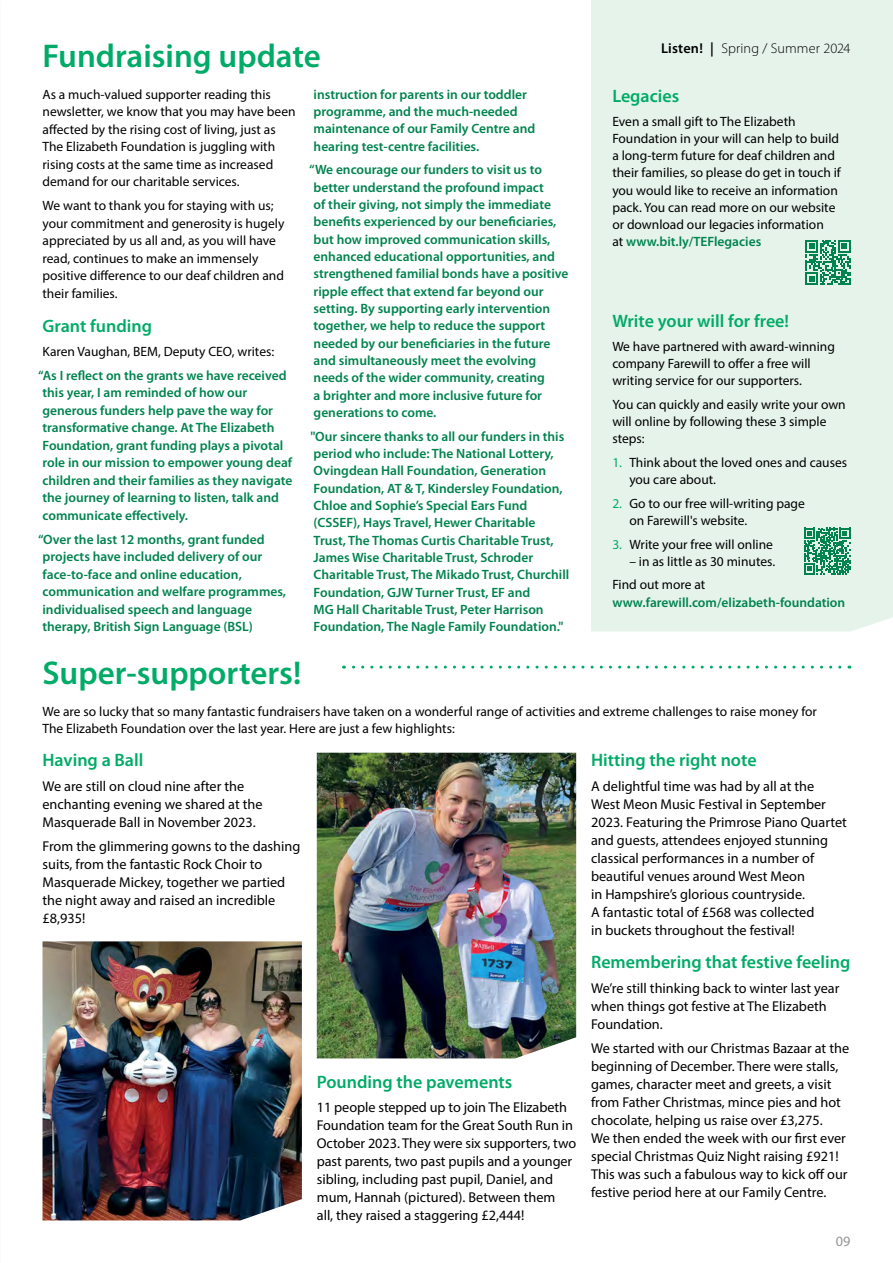
<style>
.page{position:relative;width:893px;height:1263px;background:#fff}
.page>*{position:absolute;margin:0;border:0;box-sizing:border-box;transform-origin:0 0}
.t1{font:600 33px "Myriad Pro";color:#00ab67}
.t2{font:600 18px "Myriad Pro";color:#00ab67}
.t3{font:14.25px/18px "Myriad Pro";color:#000}
.t4{font:300 14.25px "Myriad Pro";letter-spacing:.005em;color:#000}
.t5{font:14.25px "Myriad Pro";color:#939598}
.t6{font:600 13.5px/17.4px "Myriad Pro";color:#00834e}
.t7{font:13.5px/17.2px "Myriad Pro";color:#000}
.s1{font-weight:600}
.s2{font-weight:600;color:#00834e}
.s3{color:#00ab67}
</style>
<div class="page">
<div style="left:591px;top:0;width:302px;height:631px;background:#e6f3eb"></div>
<img style="left:43px;top:941px;width:259px;height:279px">
<img style="left:317px;top:753px;width:259px;height:305px">
<svg style="left:343px;top:666px;width:497px;height:3px"></svg>
<svg style="left:805px;top:240px;width:45px;height:45px;background:#5baf8c"></svg>
<svg style="left:804px;top:528px;width:46px;height:46px;background:#4ea983"></svg>
<h1 class="t1" style="left:43px;top:35px;width:280px">Fundraising update</h1>
<p class="t7" style="left:43px;top:85px;width:255px">As a much-valued supporter reading this newsletter, we know that you may have been affected by the rising cost of living, just as The Elizabeth Foundation is juggling with rising costs at the same time as increased demand for our charitable services.</p>
<p class="t7" style="left:43px;top:197px;width:243px">We want to thank you for staying with us; your commitment and generosity is hugely appreciated by us all and, as you will have read, continues to make an immensely positive difference to our deaf children and their families.</p>
<h2 class="t2" style="left:43px;top:314px;width:111px">Grant funding</h2>
<p class="t7" style="left:43px;top:342px;width:233px">Karen Vaughan, BEM, Deputy CEO, writes:</p>
<p class="t6" style="left:43px;top:366px;width:251px;text-indent:-4px">“As I reflect on the grants we have received this year, I am reminded of how our generous funders help pave the way for transformative change. At The Elizabeth Foundation, grant funding plays a pivotal role in our mission to empower young deaf children and their families as they navigate the journey of learning to listen, talk and communicate effectively.</p>
<p class="t6" style="left:43px;top:530px;width:245px;text-indent:-4px">“Over the last 12 months, grant funded projects have included delivery of our face-to-face and online education, communication and welfare programmes, individualised speech and language therapy, British Sign Language (BSL)</p>
<p class="t6" style="left:314px;top:85px;width:223px">instruction for parents in our toddler programme, and the much-needed maintenance of our Family Centre and hearing test-centre facilities.</p>
<p class="t6" style="left:314px;top:161px;width:256px;text-indent:-4px">“We encourage our funders to visit us to better understand the profound impact<br>of their giving, not simply the immediate benefits experienced by our beneficiaries, but how improved communication skills, enhanced educational opportunities, and strengthened familial bonds have a positive ripple effect that extend far beyond our setting. By supporting early intervention together, we help to reduce the support needed by our beneficiaries in the future and simultaneously meet the evolving needs of the wider community, creating<br>a brighter and more inclusive future for generations to come.</p>
<p class="t6" style="left:310px;top:427px;width:260px">"Our sincere thanks to all our funders in this period who include: The National Lottery, Ovingdean Hall Foundation, Generation Foundation, AT &amp; T, Kindersley Foundation, Chloe and Sophie’s Special Ears Fund (CSSEF), Hays Travel, Hewer Charitable<br>Trust, The Thomas Curtis Charitable Trust, James Wise Charitable Trust, Schroder Charitable Trust, The Mikado Trust, Churchill Foundation, GJW Turner Trust, EF and<br>MG Hall Charitable Trust, Peter Harrison Foundation, The Nagle Family Foundation."</p>
<p class="t4" style="left:661px;top:40px;width:191px"><span class="s1">Listen! |</span> Spring / Summer 2024</p>
<h2 class="t2" style="left:612px;top:84px;width:68px">Legacies</h2>
<p class="t7" style="left:612px;top:112px;width:230px">Even a small gift to The Elizabeth Foundation in your will can help to build a long-term future for deaf children and their families, so please do get in touch if you would like to receive an information pack. You can read more on our website or download our legacies information<br>at <span class="s2">www.bit.ly/TEFlegacies</span></p>
<h2 class="t2" style="left:612px;top:309px;width:178px">Write your will for free!</h2>
<p class="t7" style="left:612px;top:337px;width:224px">We have partnered with award-winning company Farewill to offer a free will writing service for our supporters.</p>
<p class="t7" style="left:612px;top:395px;width:235px">You can quickly and easily write your own will online by following these 3 simple steps:</p>
<p class="t7" style="left:629px;top:453px;width:219px;text-indent:-17px"><span class="s3">1.</span> Think about the loved ones and causes you care about.</p>
<p class="t7" style="left:629px;top:494px;width:177px;text-indent:-17px"><span class="s3">2.</span> Go to our free will-writing page on Farewill's website.</p>
<p class="t7" style="left:612px;top:535px;width:162px"><span class="s3">3.</span> Write your free will online</p>
<p class="t7" style="left:612px;top:549px;width:164px;line-height:23.5px;text-indent:17px">– in as little as 30 minutes.<br>Find out more at</p>
<p class="t6" style="left:612px;top:593px;width:234px">www.farewill.com/elizabeth-foundation</p>
<h1 class="t1" style="left:43px;top:652px;width:260px">Super-supporters!</h1>
<p class="t7" style="left:43px;top:702px;width:776px">We are so lucky that so many fantastic fundraisers have taken on a wonderful range of activities and extreme challenges to raise money for<br>The Elizabeth Foundation over the last year. Here are just a few highlights:</p>
<h2 class="t2" style="left:43px;top:749px;width:102px">Having a Ball</h2>
<p class="t3" style="left:43px;top:776px;width:222px">We are still on cloud nine after the enchanting evening we shared at the<br>Masquerade Ball in November 2023.</p>
<p class="t3" style="left:43px;top:837px;width:259px">From the glimmering gowns to the dashing suits, from the fantastic Rock Choir to Masquerade Mickey, together we partied the night away and raised an incredible £8,935!</p>
<h2 class="t2" style="left:591px;top:749px;width:167px">Hitting the right note</h2>
<p class="t3" style="left:591px;top:776px;width:257px">A delightful time was had by all at the<br>West Meon Music Festival in September 2023. Featuring the Primrose Piano Quartet and guests, attendees enjoyed stunning classical performances in a number of beautiful venues around West Meon<br>in Hampshire’s glorious countryside.<br>A fantastic total of £568 was collected<br>in buckets throughout the festival!</p>
<h2 class="t2" style="left:591px;top:951px;width:261px">Remembering that festive feeling</h2>
<p class="t3" style="left:591px;top:979px;width:250px">We’re still thinking back to winter last year when things got festive at The Elizabeth<br>Foundation.</p>
<p class="t3" style="left:591px;top:1039px;width:260px">We started with our Christmas Bazaar at the beginning of December. There were stalls, games, character meet and greets, a visit from Father Christmas, mince pies and hot chocolate, helping us raise over £3,275.<br>We then ended the week with our first ever special Christmas Quiz Night raising £921!<br>This was such a fabulous way to kick off our festive period here at our Family Centre.</p>
<h2 class="t2" style="left:317px;top:1070px;width:197px">Pounding the pavements</h2>
<p class="t3" style="left:317px;top:1098px;width:261px">11 people stepped up to join The Elizabeth Foundation team for the Great South Run in October 2023. They were six supporters, two past parents, two past pupils and a younger sibling, including past pupil, Daniel, and mum, Hannah (pictured). Between them<br>all, they raised a staggering £2,444!</p>
<p class="t5" style="left:836px;top:1232px;width:16px">09</p>
</div>
